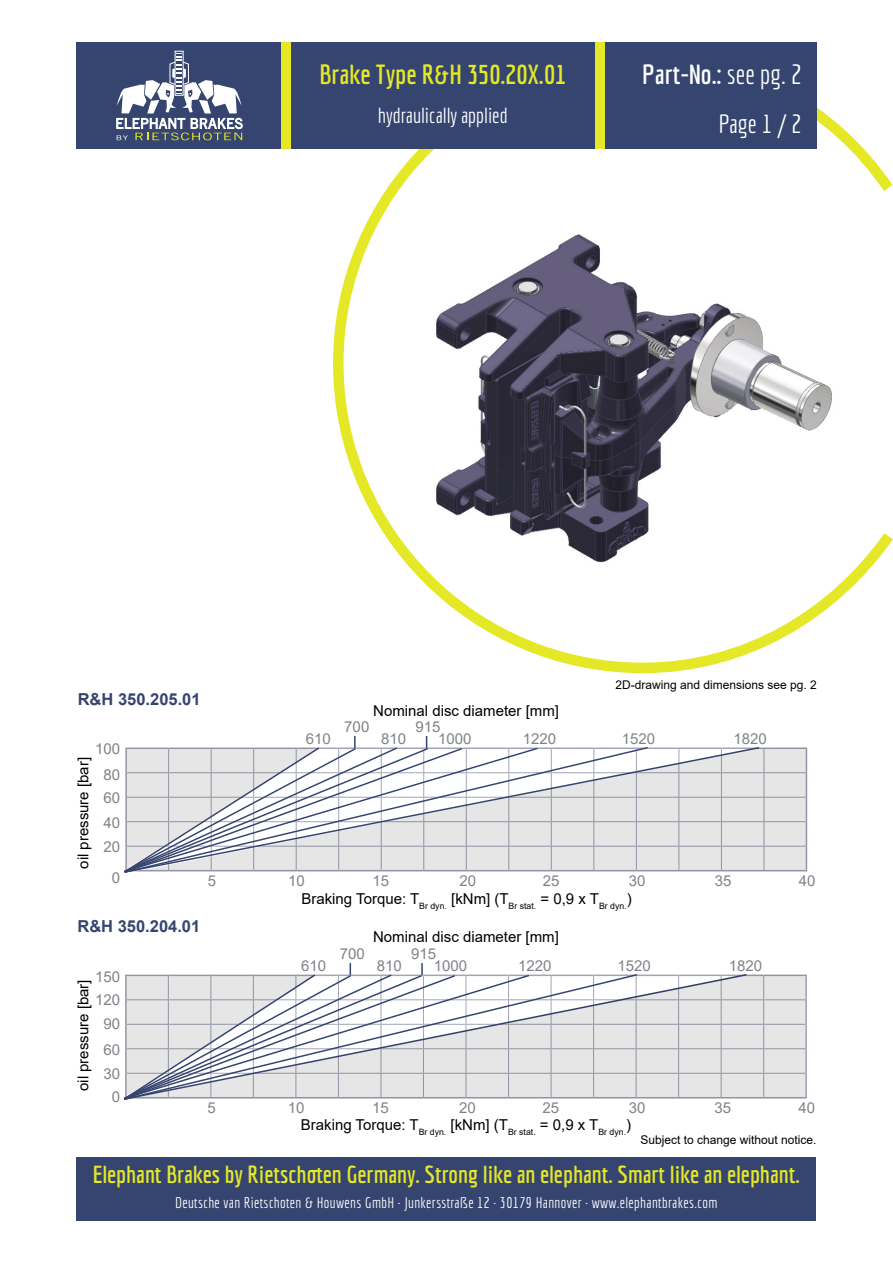
<style>
.page{position:relative;width:893px;height:1263px;background:#fff}
.page>*{position:absolute;margin:0;border:0;box-sizing:border-box;transform-origin:0 0}
.t1{font:700 27px "Economica";color:#e4e826}
.t2{font:700 27px "Economica";color:#fff}
.t3{font:25.5px "Economica";color:#fff}
.t4{font:700 24px "Economica";color:#e4e826}
.t5{font:21px "Economica";color:#fff}
.t6{font:700 16.5px "Arial";color:#364570}
.t7{font:15px "Arial";color:#000}
.t8{font:15px/24.3px "Arial";color:#808285;text-align:center}
.t9{font:15px "Economica";letter-spacing:.025em;color:#fff}
.t10{font:12px "Arial";color:#000}
.s1{font-weight:400}
</style>
<div class="page">
<div style="left:76px;top:1157px;width:740px;height:63px;background:#364570"></div>
<div style="left:76px;top:43px;width:204px;height:106px;background:#364570"></div>
<div style="left:175px;top:51px;width:8px;height:45px;border:1px solid #fff"></div>
<svg style="left:116px;top:53px;width:127px;height:87px"></svg>
<svg style="left:333px;top:48px;width:560px;height:626px"></svg>
<div style="left:291px;top:43px;width:303px;height:106px;background:#364570"></div>
<div style="left:605px;top:43px;width:211px;height:106px;background:#364570"></div>
<svg style="left:124px;top:736px;width:343px;height:137px"></svg>
<svg style="left:136px;top:747px;width:671px;height:124px;fill:#e6e6e6"></svg>
<hr style="left:721px;top:974px;width:43px;height:2px;background:#a4a4b6">
<hr style="left:764px;top:974px;width:43px;height:2px;background:#a4a4b6">
<hr style="left:805px;top:976px;width:2px;height:24px;background:#a4a4b6">
<hr style="left:805px;top:1000px;width:2px;height:24px;background:#a4a4b6">
<hr style="left:805px;top:1024px;width:2px;height:25px;background:#a4a4b6">
<hr style="left:805px;top:1049px;width:2px;height:24px;background:#a4a4b6">
<hr style="left:805px;top:1073px;width:2px;height:24px;background:#a4a4b6">
<hr style="left:764px;top:1097px;width:43px;height:1px;background:#a4a4b6">
<svg style="left:123px;top:963px;width:334px;height:137px"></svg>
<svg style="left:131px;top:975px;width:675px;height:123px;fill:#e6e6e6"></svg>
<h1 class="t1" style="left:320px;top:58px;width:248px">Brake Type R&amp;H 350.20X.01</h1>
<h3 class="t5" style="left:378px;top:103px;width:131px">hydraulically applied</h3>
<h2 class="t3" style="left:719px;top:109px;width:85px">Page 1 / 2</h2>
<h1 class="t2" style="left:642px;top:59px;width:161px">Part-No.: <span class="s1">see pg. 2</span></h1>
<p class="t6" style="left:78px;top:688px;width:124px">R&amp;H 350.205.01</p>
<p class="t7" style="left:373px;top:700px;width:187px">Nominal disc diameter [mm]</p>
<p class="t10" style="left:615px;top:677px;width:203px">2D-drawing and dimensions see pg. 2</p>
<p class="t8" style="left:344px;top:715px;width:27px">700</p>
<p class="t8" style="left:438px;top:721px;width:35px;line-height:12.1px;text-align:left;text-indent:-23px">915<br>1000</p>
<p class="t8" style="left:306px;top:727px;width:27px">610</p>
<p class="t8" style="left:381px;top:727px;width:27px">810</p>
<p class="t8" style="left:523px;top:727px;width:35px">1220</p>
<p class="t8" style="left:622px;top:727px;width:35px">1520</p>
<p class="t8" style="left:733px;top:727px;width:35px">1820</p>
<p class="t8" style="left:95px;top:735px;width:27px;line-height:26.4px">100<br>80</p>
<p class="t8" style="left:104px;top:786px;width:18px;text-align:justify">60<br>40<br>20</p>
<p class="t8" style="left:112px;top:865px;width:10px">0</p>
<p class="t8" style="left:208px;top:868px;width:10px">5</p>
<p class="t8" style="left:288px;top:868px;width:18px">10</p>
<p class="t8" style="left:372px;top:868px;width:18px">15</p>
<p class="t8" style="left:460px;top:868px;width:18px">20</p>
<p class="t8" style="left:543px;top:868px;width:18px">25</p>
<p class="t8" style="left:629px;top:868px;width:18px">30</p>
<p class="t8" style="left:715px;top:868px;width:18px">35</p>
<p class="t8" style="left:799px;top:868px;width:18px">40</p>
<p class="t7" style="left:73px;top:869px;width:113px;rotate:-90deg">oil pressure [bar]</p>
<p class="t6" style="left:77px;top:914px;width:124px">R&amp;H 350.204.01</p>
<p class="t8" style="left:95px;top:965px;width:27px;line-height:23.1px">150<br>120<br>90</p>
<p class="t8" style="left:104px;top:1038px;width:18px;line-height:23.7px">60<br>30<br>0</p>
<p class="t7" style="left:73px;top:1091px;width:113px;rotate:-90deg">oil pressure [bar]</p>
<p class="t7" style="left:301px;top:889px;width:332px">Braking Torque: T<sub>Br</sub> <sub>dyn.</sub> [kNm] (T<sub>Br</sub> <sub>stat.</sub> = 0,9 x T<sub>Br</sub> <sub>dyn.</sub>)</p>
<p class="t8" style="left:301px;top:954px;width:27px">610</p>
<p class="t8" style="left:340px;top:942px;width:27px">700</p>
<p class="t7" style="left:373px;top:927px;width:187px">Nominal disc diameter [mm]</p>
<p class="t8" style="left:377px;top:954px;width:27px">810</p>
<p class="t8" style="left:434px;top:948px;width:35px;line-height:12.1px;text-align:left;text-indent:-23px">915<br>1000</p>
<p class="t8" style="left:518px;top:954px;width:35px">1220</p>
<p class="t8" style="left:617px;top:954px;width:35px">1520</p>
<p class="t8" style="left:729px;top:954px;width:35px">1820</p>
<p class="t8" style="left:208px;top:1095px;width:10px">5</p>
<p class="t8" style="left:288px;top:1095px;width:18px">10</p>
<p class="t8" style="left:372px;top:1095px;width:18px">15</p>
<p class="t8" style="left:459px;top:1095px;width:18px">20</p>
<p class="t8" style="left:542px;top:1095px;width:18px">25</p>
<p class="t8" style="left:629px;top:1095px;width:18px">30</p>
<p class="t8" style="left:714px;top:1095px;width:18px">35</p>
<p class="t8" style="left:799px;top:1095px;width:18px">40</p>
<p class="t7" style="left:301px;top:1115px;width:332px">Braking Torque: T<sub>Br</sub> <sub>dyn.</sub> [kNm] (T<sub>Br</sub> <sub>stat.</sub> = 0,9 x T<sub>Br</sub> <sub>dyn.</sub>)</p>
<p class="t10" style="left:640px;top:1132px;width:178px">Subject to change without notice.</p>
<h3 class="t4" style="left:93px;top:1160px;width:709px">Elephant Brakes by Rietschoten Germany. Strong like an elephant. Smart like an elephant.</h3>
<p class="t9" style="left:175px;top:1194px;width:544px">Deutsche van Rietschoten &amp; Houwens GmbH · Junkersstraße 12 · 30179 Hannover · www.elephantbrakes.com</p>
</div>
